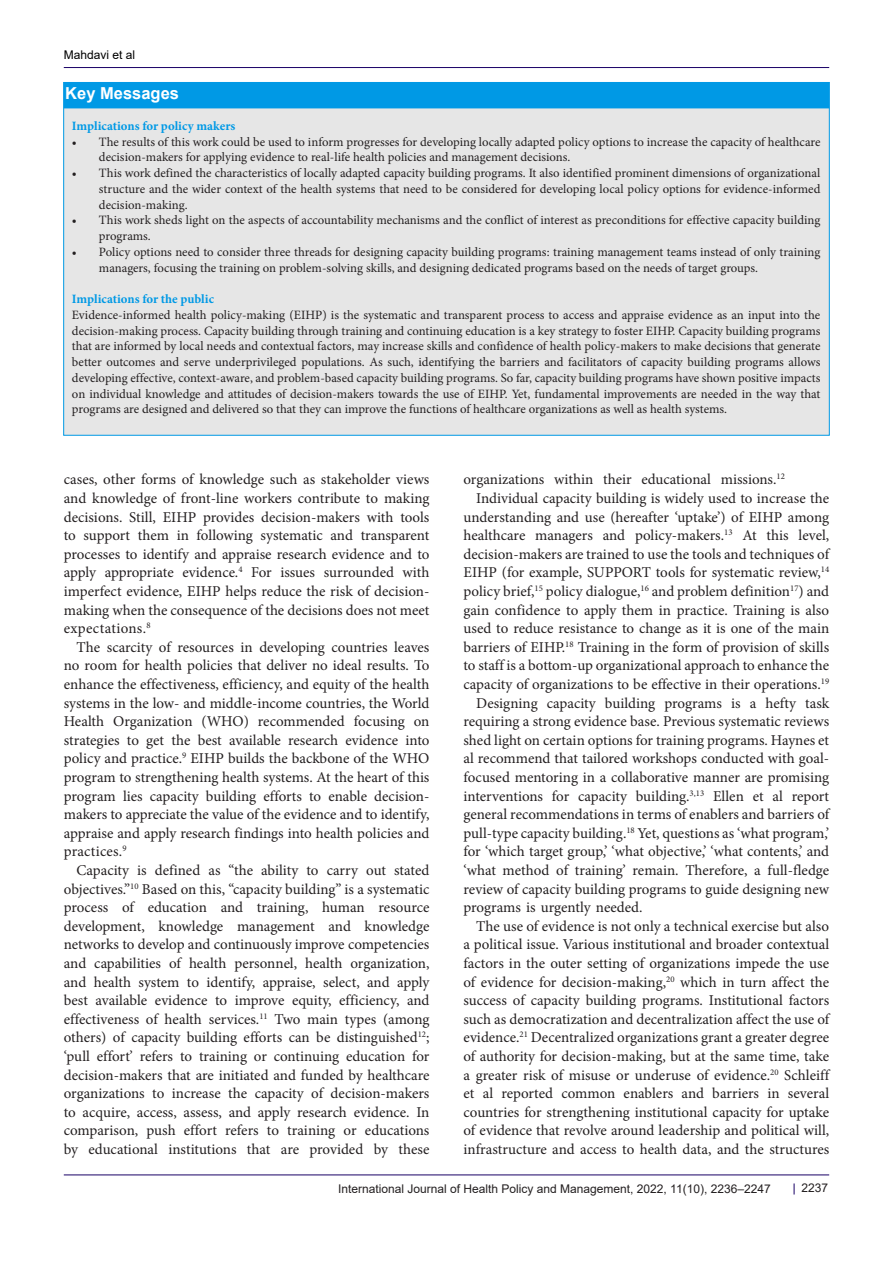
<style>
.page{position:relative;width:893px;height:1263px;background:#fff}
.page>*{position:absolute;margin:0;border:0;box-sizing:border-box;transform-origin:0 0}
.t1{font:700 16.5px "Arial";color:#fff}
.t2{font:15px/18.6px "Minion Pro";color:#231f20;text-align:justify}
.t3{font:12.75px/15.8px "Minion Pro";color:#231f20}
.t4{font:700 12.75px "Minion Pro";color:#0099e5}
.t5{font:12px "Arial";color:#231f20}
.t6{font:12px "Arial";color:#000001}
</style>
<div class="page">
<hr style="left:64px;top:67px;width:765px;height:1px;background:#190066">
<hr style="left:64px;top:1175px;width:765px;height:1px;background:#190066">
<div style="left:63px;top:82px;width:766px;height:353px;background:#e6e6e6"></div>
<div style="left:64px;top:82px;width:765px;height:26px;background:#0099e5"></div>
<p class="t6" style="left:64px;top:46px;width:73px">Mahdavi et al</p>
<p class="t1" style="left:65px;top:82px;width:115px">Key Messages</p>
<p class="t4" style="left:72px;top:117px;width:165px">Implications for policy makers</p>
<p class="t3" style="left:99px;top:134px;width:723px;text-indent:-27px">• The results of this work could be used to inform progresses for developing locally adapted policy options to increase the capacity of healthcare decision-makers for applying evidence to real-life health policies and management decisions.</p>
<p class="t3" style="left:99px;top:165px;width:723px;text-align:justify;text-indent:-27px">• This work defined the characteristics of locally adapted capacity building programs. It also identified prominent dimensions of organizational structure and the wider context of the health systems that need to be considered for developing local policy options for evidence-informed decision-making.</p>
<p class="t3" style="left:99px;top:212px;width:723px;text-indent:-27px">• This work sheds light on the aspects of accountability mechanisms and the conflict of interest as preconditions for effective capacity building programs.</p>
<p class="t3" style="left:99px;top:244px;width:723px;text-indent:-27px">• Policy options need to consider three threads for designing capacity building programs: training management teams instead of only training managers, focusing the training on problem-solving skills, and designing dedicated programs based on the needs of target groups.</p>
<p class="t4" style="left:72px;top:290px;width:144px">Implications for the public</p>
<p class="t3" style="left:72px;top:307px;width:750px;text-align:justify">Evidence-informed health policy-making (EIHP) is the systematic and transparent process to access and appraise evidence as an input into the decision-making process. Capacity building through training and continuing education is a key strategy to foster EIHP. Capacity building programs that are informed by local needs and contextual factors, may increase skills and confidence of health policy-makers to make decisions that generate better outcomes and serve underprivileged populations. As such, identifying the barriers and facilitators of capacity building programs allows developing effective, context-aware, and problem-based capacity building programs. So far, capacity building programs have shown positive impacts on individual knowledge and attitudes of decision-makers towards the use of EIHP. Yet, fundamental improvements are needed in the way that programs are designed and delivered so that they can improve the functions of healthcare organizations as well as health systems.</p>
<p class="t2" style="left:64px;top:470px;width:367px">cases, other forms of knowledge such as stakeholder views and knowledge of front-line workers contribute to making decisions. Still, EIHP provides decision-makers with tools to support them in following systematic and transparent processes to identify and appraise research evidence and to apply appropriate evidence.<sup>4</sup> For issues surrounded with imperfect evidence, EIHP helps reduce the risk of decision&shy;making when the consequence of the decisions does not meet expectations.<sup>8</sup></p>
<p class="t2" style="left:64px;top:638px;width:367px;text-indent:13px">The scarcity of resources in developing countries leaves no room for health policies that deliver no ideal results. To enhance the effectiveness, efficiency, and equity of the health systems in the low- and middle-income countries, the World Health Organization (WHO) recommended focusing on strategies to get the best available research evidence into policy and practice.<sup>9</sup> EIHP builds the backbone of the WHO program to strengthening health systems. At the heart of this program lies capacity building efforts to enable decision&shy;makers to appreciate the value of the evidence and to identify, appraise and apply research findings into health policies and practices.<sup>9</sup></p>
<p class="t2" style="left:64px;top:861px;width:367px;text-indent:13px">Capacity is defined as “the ability to carry out stated objectives.”<sup>10</sup> Based on this, “capacity building” is a systematic process of education and training, human resource development, knowledge management and knowledge networks to develop and continuously improve competencies and capabilities of health personnel, health organization, and health system to identify, appraise, select, and apply best available evidence to improve equity, efficiency, and effectiveness of health services.<sup>11</sup> Two main types (among others) of capacity building efforts can be distinguished<sup>12</sup>; ‘pull effort’ refers to training or continuing education for decision-makers that are initiated and funded by healthcare organizations to increase the capacity of decision-makers to acquire, access, assess, and apply research evidence. In comparison, push effort refers to training or educations by educational institutions that are provided by these</p>
<p class="t2" style="left:463px;top:470px;width:323px">organizations within their educational missions.<sup>12</sup></p>
<p class="t2" style="left:463px;top:489px;width:367px;text-indent:13px">Individual capacity building is widely used to increase the understanding and use (hereafter ‘uptake’) of EIHP among healthcare managers and policy-makers.<sup>13</sup> At this level, decision-makers are trained to use the tools and techniques of EIHP (for example, SUPPORT tools for systematic review,<sup>14 </sup>policy brief,<sup>15</sup> policy dialogue,<sup>16</sup> and problem definition<sup>17</sup>) and gain confidence to apply them in practice. Training is also used to reduce resistance to change as it is one of the main barriers of EIHP.<sup>18</sup> Training in the form of provision of skills to staff is a bottom-up organizational approach to enhance the capacity of organizations to be effective in their operations.<sup>19</sup></p>
<p class="t2" style="left:463px;top:693px;width:367px;text-indent:13px">Designing capacity building programs is a hefty task requiring a strong evidence base. Previous systematic reviews shed light on certain options for training programs. Haynes et al recommend that tailored workshops conducted with goal&shy;focused mentoring in a collaborative manner are promising interventions for capacity building.<sup>3,13</sup> Ellen et al report general recommendations in terms of enablers and barriers of pull-type capacity building.<sup>18</sup> Yet, questions as ‘what program,’ for ‘which target group,’ ‘what objective,’ ‘what contents,’ and ‘what method of training’ remain. Therefore, a full-fledge review of capacity building programs to guide designing new programs is urgently needed.</p>
<p class="t2" style="left:463px;top:917px;width:367px;text-indent:13px">The use of evidence is not only a technical exercise but also a political issue. Various institutional and broader contextual factors in the outer setting of organizations impede the use of evidence for decision-making,<sup>20</sup> which in turn affect the success of capacity building programs. Institutional factors such as democratization and decentralization affect the use of evidence.<sup>21</sup> Decentralized organizations grant a greater degree of authority for decision-making, but at the same time, take a greater risk of misuse or underuse of evidence.<sup>20</sup> Schleiff et al reported common enablers and barriers in several countries for strengthening institutional capacity for uptake of evidence that revolve around leadership and political will, infrastructure and access to health data, and the structures</p>
<p class="t5" style="left:338px;top:1180px;width:434px">International Journal of Health Policy and Management, 2022, 11(10), 2236–2247</p>
<p class="t5" style="left:801px;top:1180px;width:28px">2237</p>
</div>
